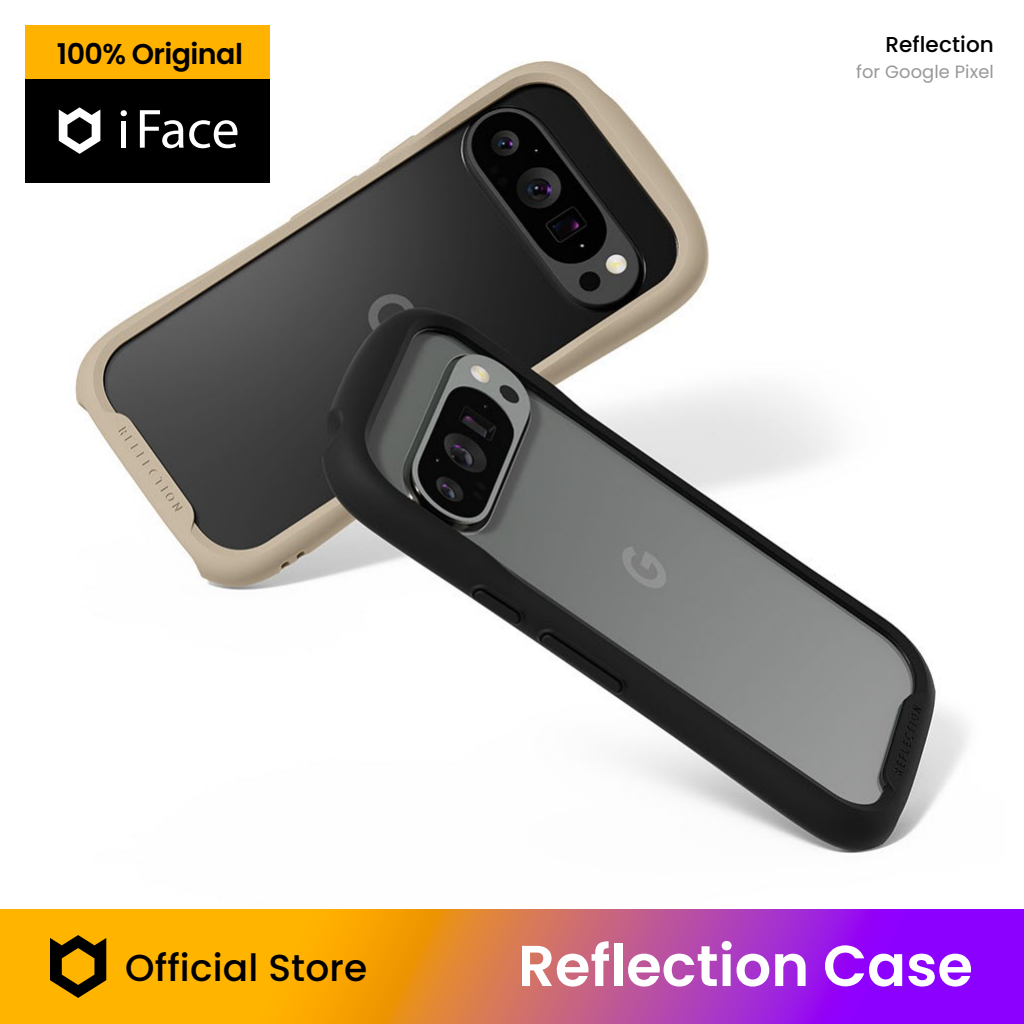
<style>
.page{position:relative;width:1024px;height:1024px;background:#fff}
.page>*{position:absolute;margin:0;border:0;box-sizing:border-box;transform-origin:0 0}
.t1{font:600 57.5px "Poppins";color:#fff}
.t2{font:500 37.5px "Poppins";letter-spacing:.005em;color:#000}
.t3{font:600 28.5px "Poppins";letter-spacing:-.02em;color:#000}
.t4{font:500 21.6px "Poppins";letter-spacing:.005em;color:#000}
.t5{font:17.8px "Poppins";letter-spacing:.005em;color:#989898}
</style>
<div class="page">
<img style="left:25px;top:25px;width:943px;height:828px">
<svg style="left:0;top:909px;width:1024px;height:115px;background:#ce686b"></svg>
<svg style="left:50px;top:935px;width:56px;height:63px;background:#7a5600"></svg>
<div style="left:25px;top:25px;width:244px;height:54px;background:#ffb300"></div>
<div style="left:25px;top:79px;width:244px;height:103px;background:#000"></div>
<svg style="left:59px;top:107px;width:41px;height:47px"></svg>
<svg style="left:121px;top:110px;width:6px;height:6px"></svg>
<div style="left:121px;top:121px;width:5px;height:27px;background:#fff"></div>
<svg style="left:140px;top:110px;width:97px;height:38px"></svg>
<p class="t3" style="left:61px;top:38px;width:179px">Official Store</p>
<p class="t4" style="left:885px;top:32px;width:110px">Reflection</p>
<p class="t5" style="left:856px;top:61px;width:139px">for Google Pixel</p>
<p class="t3" style="left:57px;top:38px;width:188px">100% Original</p>
<h2 class="t2" style="left:125px;top:946px;width:244px">Official Store</h2>
<h1 class="t1" style="left:518px;top:933px;width:456px">Reflection Case</h1>
</div>
